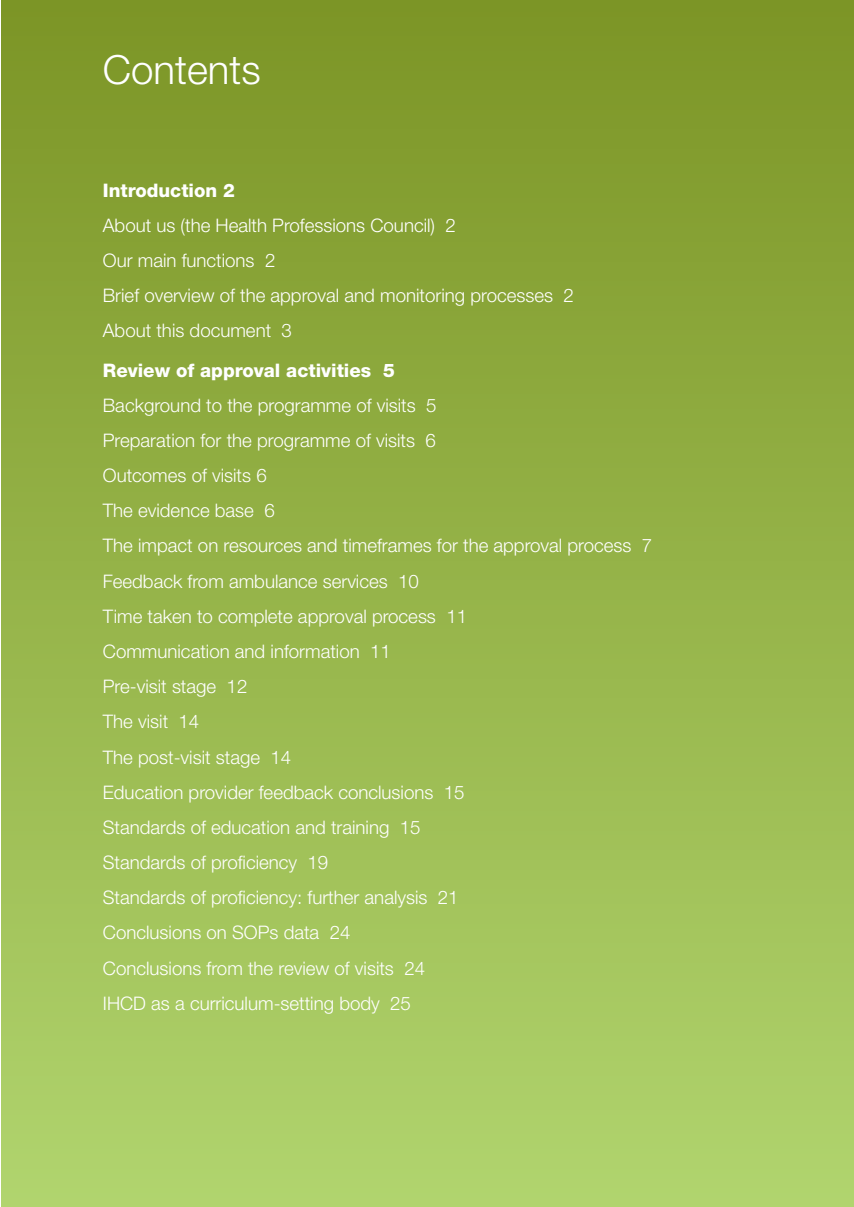
<style>
.page{position:relative;width:854px;height:1207px;background:#fff}
.page>*{position:absolute;margin:0;border:0;box-sizing:border-box;transform-origin:0 0}
.t1{font:300 40.25px "Helvetica Neue";color:#fff}
.t2{font:300 18.72px/35.2px "Helvetica Neue";color:#fff}
.t3{font:800 18.72px "Helvetica Neue";color:#fff}
</style>
<div class="page">
<div style="left:1px;top:0;width:852px;height:1207px;background:linear-gradient(to bottom,#7c9526,#b1d46e)"></div>
<h1 class="t1" style="left:103px;top:55px;width:159px">Contents</h1>
<p class="t3" style="left:103px;top:183px;width:133px">Introduction 2</p>
<p class="t2" style="left:103px;top:209px;width:472px">About us (the Health Professions Council) 2<br>Our main functions 2<br>Brief overview of the approval and monitoring processes 2<br>About this document 3</p>
<p class="t3" style="left:103px;top:363px;width:293px">Review of approval activities 5</p>
<p class="t2" style="left:103px;top:389px;width:551px">Background to the programme of visits 5<br>Preparation for the programme of visits 6<br>Outcomes of visits 6<br>The evidence base 6<br>The impact on resources and timeframes for the approval process 7<br>Feedback from ambulance services 10<br>Time taken to complete approval process 11<br>Communication and information 11<br>Pre-visit stage 12<br>The visit 14<br>The post-visit stage 14<br>Education provider feedback conclusions 15<br>Standards of education and training 15<br>Standards of proficiency 19<br>Standards of proficiency: further analysis 21<br>Conclusions on SOPs data 24<br>Conclusions from the review of visits 24<br>IHCD as a curriculum-setting body 25</p>
</div>
